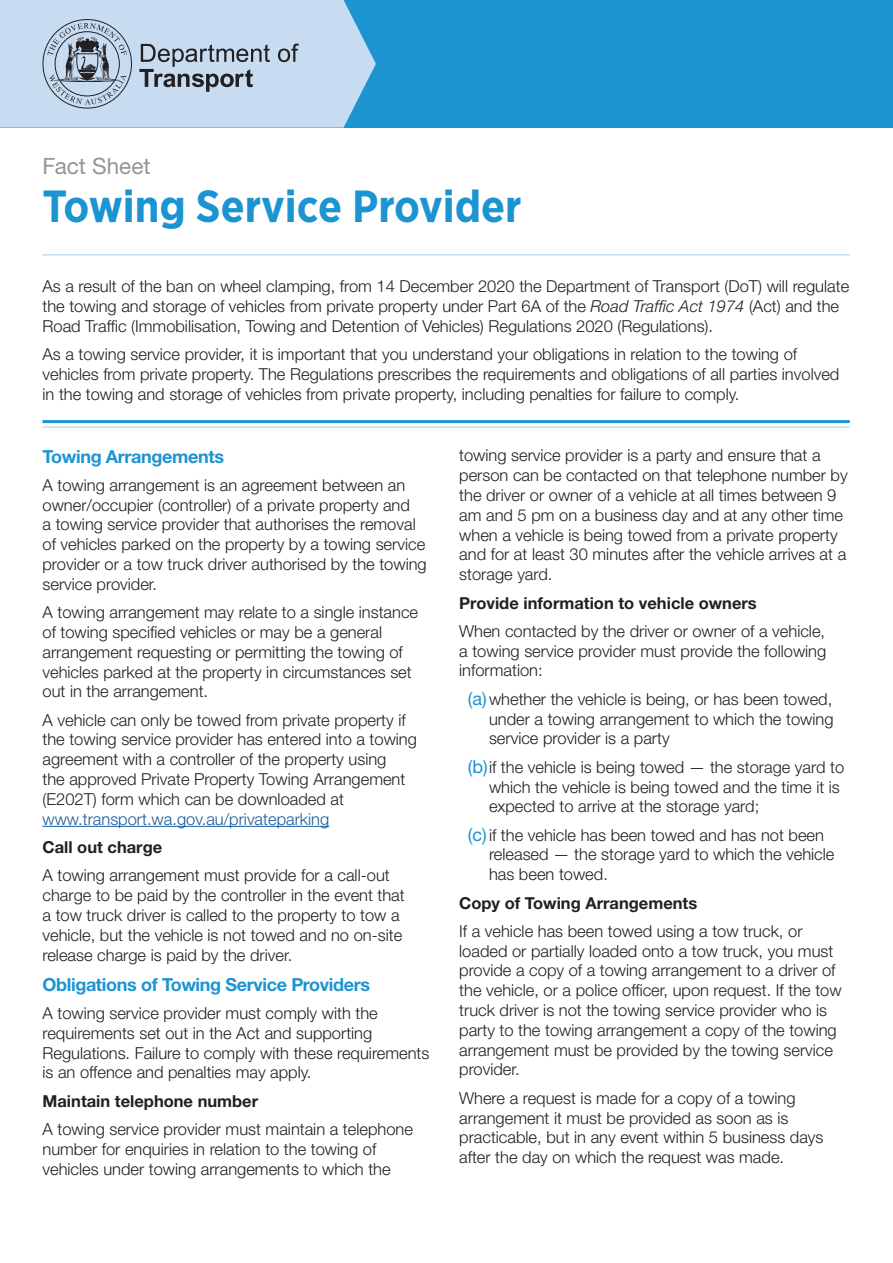
<style>
.page{position:relative;width:893px;height:1263px;background:#fff}
.page>*{position:absolute;margin:0;border:0;box-sizing:border-box;transform-origin:0 0}
.t1{font:700 45px "Gotham Narrow";color:#1c94d2}
.t2{font:22.5px "Helvetica Neue LT Std";letter-spacing:-.005em;color:#939598}
.t3{font:700 18px "Helvetica Neue LT Std";letter-spacing:-.02em;color:#1c94d2}
.t4{font:300 16.5px/19.8px "Helvetica Neue LT Std";color:#231f20}
.t5{font:700 16.5px "Helvetica Neue LT Std";color:#231f20}
.t6{font:300 16.5px "Helvetica Neue LT Std";color:#175d9e}
.s1{font-style:italic}
.s2{font-weight:400;font-size:18px;color:#1c94d2}
</style>
<div class="page">
<div style="left:0;top:0;width:893px;height:128px;background:#1c94d2"></div>
<svg style="left:0;top:0;width:376px;height:128px;fill:#c7dcf1"></svg>
<svg style="left:43px;top:19px;width:89px;height:90px"></svg>
<svg style="left:278px;top:44px;width:21px;height:18px"></svg>
<svg style="left:139px;top:44px;width:131px;height:48px"></svg>
<hr style="left:43px;top:826px;width:286px;height:1px;background:#175d9e">
<hr style="left:43px;top:254px;width:807px;height:2px;background:#c7dcf1">
<hr style="left:43px;top:420px;width:807px;height:3px;background:#1c94d2">
<hr style="left:43px;top:426px;width:807px;height:2px;background:#c7dcf1">
<h2 class="t2" style="left:43px;top:153px;width:109px">Fact Sheet</h2>
<h1 class="t1" style="left:43px;top:178px;width:481px">Towing Service Provider</h1>
<p class="t4" style="left:43px;top:276px;width:808px">As a result of the ban on wheel clamping, from 14 December 2020 the Department of Transport (DoT) will regulate the towing and storage of vehicles from private property under Part 6A of the <span class="s1">Road Traffic Act 1974</span> (Act) and the<br>Road Traffic (Immobilisation, Towing and Detention of Vehicles) Regulations 2020 (Regulations).</p>
<p class="t4" style="left:43px;top:344px;width:798px">As a towing service provider, it is important that you understand your obligations in relation to the towing of vehicles from private property. The Regulations prescribes the requirements and obligations of all parties involved in the towing and storage of vehicles from private property, including penalties for failure to comply.</p>
<p class="t3" style="left:43px;top:445px;width:183px">Towing Arrangements</p>
<p class="t4" style="left:43px;top:475px;width:386px">A towing arrangement is an agreement between an owner/occupier (controller) of a private property and<br>a towing service provider that authorises the removal of vehicles parked on the property by a towing service provider or a tow truck driver authorised by the towing service provider.</p>
<p class="t4" style="left:43px;top:602px;width:377px">A towing arrangement may relate to a single instance of towing specified vehicles or may be a general arrangement requesting or permitting the towing of vehicles parked at the property in circumstances set out in the arrangement.</p>
<p class="t4" style="left:43px;top:709px;width:376px">A vehicle can only be towed from private property if the towing service provider has entered into a towing agreement with a controller of the property using<br>the approved Private Property Towing Arrangement (E202T) form which can be downloaded at</p>
<p class="t6" style="left:43px;top:809px;width:288px">www.transport.wa.gov.au/privateparking</p>
<p class="t5" style="left:43px;top:837px;width:121px">Call out charge</p>
<p class="t4" style="left:43px;top:865px;width:364px">A towing arrangement must provide for a call-out charge to be paid by the controller in the event that a tow truck driver is called to the property to tow a vehicle, but the vehicle is not towed and no on-site release charge is paid by the driver.</p>
<p class="t3" style="left:43px;top:973px;width:329px">Obligations of Towing Service Providers</p>
<p class="t4" style="left:43px;top:1003px;width:388px">A towing service provider must comply with the requirements set out in the Act and supporting Regulations. Failure to comply with these requirements is an offence and penalties may apply.</p>
<p class="t5" style="left:43px;top:1090px;width:217px">Maintain telephone number</p>
<p class="t4" style="left:43px;top:1119px;width:372px">A towing service provider must maintain a telephone number for enquiries in relation to the towing of vehicles under towing arrangements to which the</p>
<p class="t4" style="left:459px;top:445px;width:390px">towing service provider is a party and ensure that a person can be contacted on that telephone number by the driver or owner of a vehicle at all times between 9 am and 5 pm on a business day and at any other time when a vehicle is being towed from a private property and for at least 30 minutes after the vehicle arrives at a storage yard.</p>
<p class="t5" style="left:459px;top:592px;width:299px">Provide information to vehicle owners</p>
<p class="t4" style="left:459px;top:621px;width:369px;text-align:justify">When contacted by the driver or owner of a vehicle, a towing service provider must provide the following information:</p>
<p class="t4" style="left:489px;top:689px;width:346px;text-align:justify;text-indent:-21px"><span class="s2">(a)</span> whether the vehicle is being, or has been towed, under a towing arrangement to which the towing service provider is a party</p>
<p class="t4" style="left:489px;top:757px;width:357px;text-indent:-21px"><span class="s2">(b)</span> if the vehicle is being towed — the storage yard to which the vehicle is being towed and the time it is expected to arrive at the storage yard;</p>
<p class="t4" style="left:489px;top:824px;width:347px;text-indent:-21px"><span class="s2">(c)</span> if the vehicle has been towed and has not been released — the storage yard to which the vehicle has been towed.</p>
<p class="t5" style="left:459px;top:892px;width:239px">Copy of Towing Arrangements</p>
<p class="t4" style="left:459px;top:921px;width:384px">If a vehicle has been towed using a tow truck, or loaded or partially loaded onto a tow truck, you must provide a copy of a towing arrangement to a driver of the vehicle, or a police officer, upon request. If the tow truck driver is not the towing service provider who is party to the towing arrangement a copy of the towing arrangement must be provided by the towing service provider.</p>
<p class="t4" style="left:459px;top:1088px;width:366px">Where a request is made for a copy of a towing arrangement it must be provided as soon as is practicable, but in any event within 5 business days after the day on which the request was made.</p>
</div>
